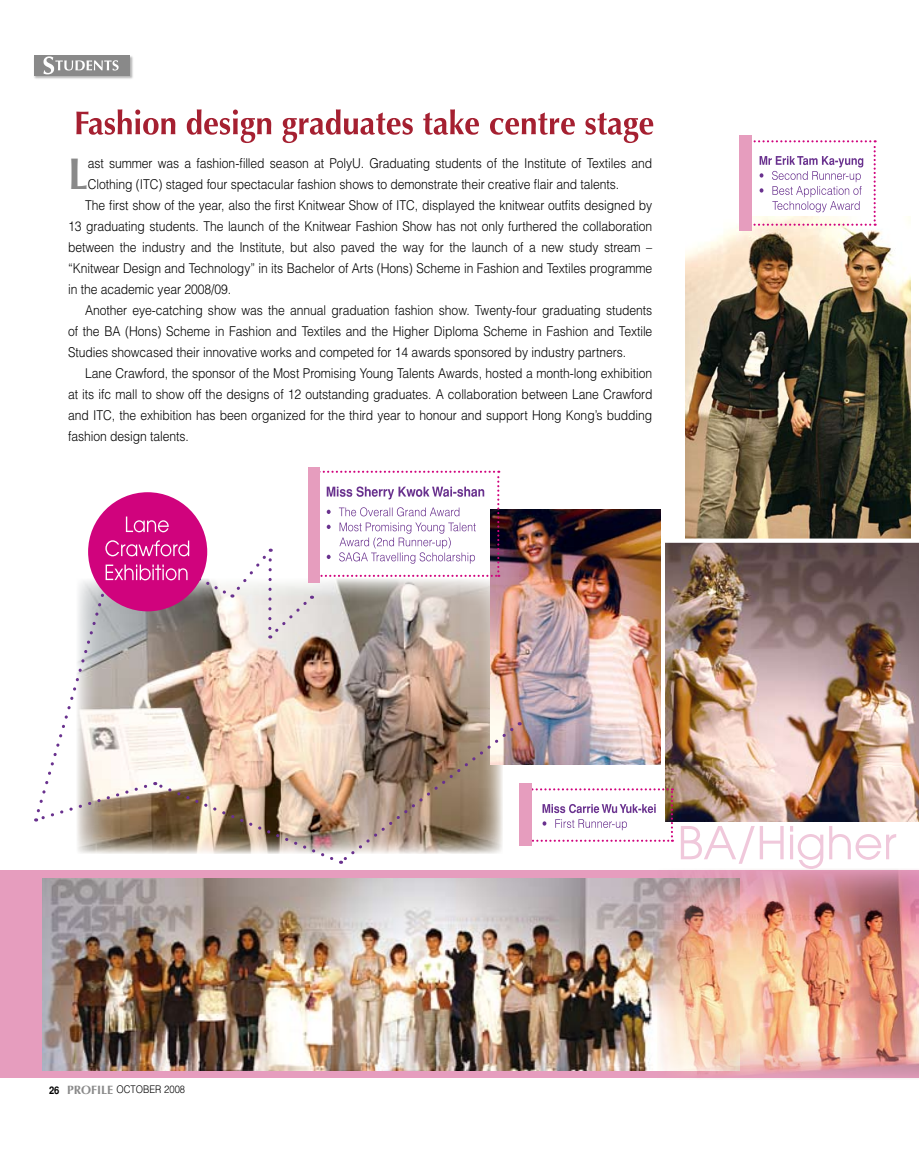
<style>
.page{position:relative;width:919px;height:1149px;background:#fff}
.page>*{position:absolute;margin:0;border:0;box-sizing:border-box;transform-origin:0 0}
.t1{font:700 44.25px "Optima";color:#898989;scale:.9 1}
.t2{font:300 13.5px "Helvetica";letter-spacing:-.005em;color:#000;scale:.9 1}
.t3{font:300 10.5px "Helvetica";color:#000;scale:.9 1}
.s1{font-weight:700}
.s2{font-family:"Optima";font-weight:700;font-size:12px;color:#898989}
</style>
<div class="page">
<img style="left:665px;top:542px;width:253px;height:279px">
<img style="left:685px;top:216px;width:225px;height:322px">
<div style="left:0;top:869px;width:918px;height:207px;background:#e69dbe"></div>
<img style="left:43px;top:878px;width:614px;height:191px">
<svg style="left:76px;top:109px;width:577px;height:34px"></svg>
<img style="left:520px;top:509px;width:140px;height:255px">
<svg style="left:532px;top:788px;width:141px;height:53px"></svg>
<div style="left:519px;top:783px;width:13px;height:62px;background:#e69dbe"></div>
<svg style="left:751px;top:140px;width:124px;height:86px"></svg>
<div style="left:738px;top:135px;width:13px;height:96px;background:#e69dbe"></div>
<img style="left:657px;top:868px;width:261px;height:210px">
<svg style="left:685px;top:538px;width:226px;height:1px"></svg>
<img style="left:34px;top:470px;width:486px;height:393px">
<div style="left:309px;top:466px;width:11px;height:116px;background:#e69dbe"></div>
<svg style="left:680px;top:826px;width:217px;height:42px"></svg>
<div style="left:33px;top:54px;width:101px;height:26px;background:#000;opacity:.3"></div>
<div style="left:34px;top:55px;width:96px;height:21px;background:#898989"></div>
<svg style="left:43px;top:56px;width:76px;height:18px"></svg>
<h1 class="t1" style="left:68px;top:148px;width:24px">L</h1>
<p class="t2" style="left:88px;top:154px;width:628px">ast summer was a fashion-filled season at PolyU. Graduating students of the Institute of Textiles and</p>
<p class="t2" style="left:88px;top:175px;width:592px">Clothing (ITC) staged four spectacular fashion shows to demonstrate their creative flair and talents.</p>
<p class="t2" style="left:85px;top:196px;width:631px">The first show of the year, also the first Knitwear Show of ITC, displayed the knitwear outfits designed by</p>
<p class="t2" style="left:68px;top:217px;width:650px">13 graduating students. The launch of the Knitwear Fashion Show has not only furthered the collaboration</p>
<p class="t2" style="left:68px;top:238px;width:650px">between the industry and the Institute, but also paved the way for the launch of a new study stream –</p>
<p class="t2" style="left:68px;top:259px;width:650px">“Knitwear Design and Technology” in its Bachelor of Arts (Hons) Scheme in Fashion and Textiles programme</p>
<p class="t2" style="left:68px;top:280px;width:183px">in the academic year 2008/09.</p>
<p class="t2" style="left:85px;top:301px;width:631px">Another eye-catching show was the annual graduation fashion show. Twenty-four graduating students</p>
<p class="t2" style="left:68px;top:322px;width:650px">of the BA (Hons) Scheme in Fashion and Textiles and the Higher Diploma Scheme in Fashion and Textile</p>
<p class="t2" style="left:68px;top:343px;width:621px">Studies showcased their innovative works and competed for 14 awards sponsored by industry partners.</p>
<p class="t2" style="left:85px;top:364px;width:631px">Lane Crawford, the sponsor of the Most Promising Young Talents Awards, hosted a month-long exhibition</p>
<p class="t2" style="left:68px;top:385px;width:650px">at its ifc mall to show off the designs of 12 outstanding graduates. A collaboration between Lane Crawford</p>
<p class="t2" style="left:68px;top:406px;width:650px">and ITC, the exhibition has been organized for the third year to honour and support Hong Kong’s budding</p>
<p class="t2" style="left:68px;top:427px;width:136px">fashion design talents.</p>
<p class="t3" style="left:49px;top:1082px;width:153px"><span class="s1">26</span> <span class="s2">PROFILE</span> OCTOBER 2008</p>
</div>
